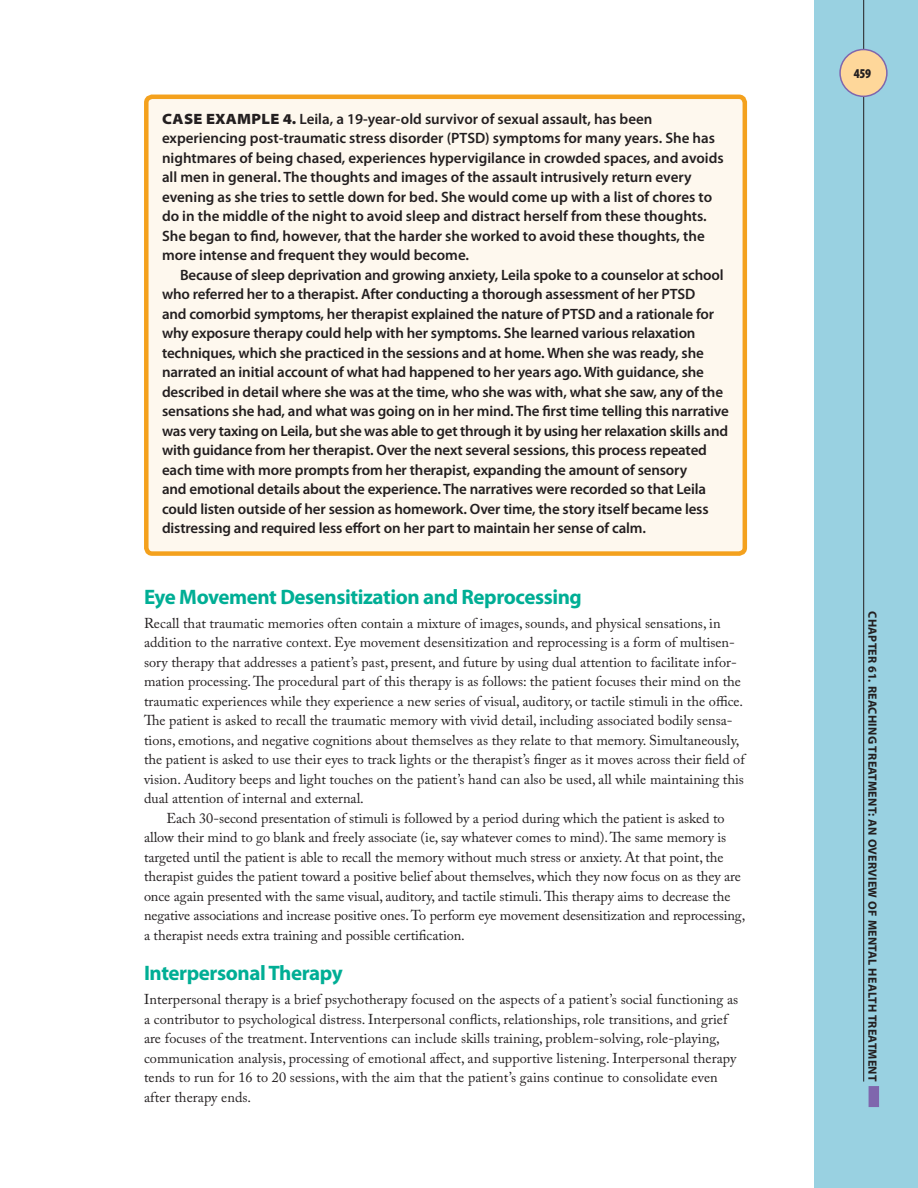
<style>
.page{position:relative;width:918px;height:1188px;background:#fff}
.page>*{position:absolute;margin:0;border:0;box-sizing:border-box;transform-origin:0 0}
.t1{font:700 21px "Myriad Pro";letter-spacing:-.02em;color:#00ae95}
.t2{font:600 15px/19.5px "Myriad Pro";letter-spacing:-.01em;color:#231f20}
.t3{font:14.25px/19.5px "Adobe Caslon Pro";color:#231f20}
.t4{font:900 condensed 13.5px "Myriad Pro";color:#231f20}
.t5{font:700 12px "Myriad Pro";letter-spacing:.02em;color:#231f20}
.s1{font-weight:900;font-stretch:semi-expanded}
</style>
<div class="page">
<div style="left:815px;top:0;width:103px;height:1188px;background:#99d1e1"></div>
<div style="left:869px;top:1086px;width:10px;height:21px;background:#7f66ad"></div>
<hr style="left:863px;top:0;width:1px;height:1082px;background:#231f20">
<div style="left:840px;top:50px;width:47px;height:46px;background:#fed79a;border-radius:50%"></div>
<div style="left:839px;top:49px;width:49px;height:48px;border:2px solid #7f66ad;border-radius:50%"></div>
<div style="left:146px;top:97px;width:599px;height:457px;background:#fef8ee;border-radius:6px"></div>
<div style="left:144px;top:95px;width:603px;height:461px;border:4px solid #f4a11d;border-radius:6px"></div>
<p class="t2" style="left:162px;top:109px;width:563px"><span class="s1">CASE EXAMPLE 4.</span> Leila, a 19-year-old survivor of sexual assault, has been experiencing post-traumatic stress disorder (PTSD) symptoms for many years. She has nightmares of being chased, experiences hypervigilance in crowded spaces, and avoids all men in general. The thoughts and images of the assault intrusively return every evening as she tries to settle down for bed. She would come up with a list of chores to do in the middle of the night to avoid sleep and distract herself from these thoughts.<br>She began to find, however, that the harder she worked to avoid these thoughts, the more intense and frequent they would become.</p>
<p class="t2" style="left:162px;top:265px;width:568px;text-indent:18px">Because of sleep deprivation and growing anxiety, Leila spoke to a counselor at school who referred her to a therapist. After conducting a thorough assessment of her PTSD<br>and comorbid symptoms, her therapist explained the nature of PTSD and a rationale for why exposure therapy could help with her symptoms. She learned various relaxation techniques, which she practiced in the sessions and at home. When she was ready, she narrated an initial account of what had happened to her years ago. With guidance, she described in detail where she was at the time, who she was with, what she saw, any of the sensations she had, and what was going on in her mind. The first time telling this narrative was very taxing on Leila, but she was able to get through it by using her relaxation skills and with guidance from her therapist. Over the next several sessions, this process repeated each time with more prompts from her therapist, expanding the amount of sensory<br>and emotional details about the experience. The narratives were recorded so that Leila could listen outside of her session as homework. Over time, the story itself became less distressing and required less effort on her part to maintain her sense of calm.</p>
<h1 class="t1" style="left:144px;top:585px;width:439px">Eye Movement Desensitization and Reprocessing</h1>
<p class="t3" style="left:144px;top:613px;width:602px">Recall that traumatic memories often contain a mixture of images, sounds, and physical sensations, in addition to the narrative context. Eye movement desensitization and reprocessing is a form of multisen&shy;sory therapy that addresses a patient’s past, present, and future by using dual attention to facilitate infor&shy;mation processing. The procedural part of this therapy is as follows: the patient focuses their mind on the traumatic experiences while they experience a new series of visual, auditory, or tactile stimuli in the office.<br>The patient is asked to recall the traumatic memory with vivid detail, including associated bodily sensa&shy;tions, emotions, and negative cognitions about themselves as they relate to that memory. Simultaneously, the patient is asked to use their eyes to track lights or the therapist’s finger as it moves across their field of vision. Auditory beeps and light touches on the patient’s hand can also be used, all while maintaining this dual attention of internal and external.</p>
<p class="t3" style="left:144px;top:808px;width:603px;text-indent:23px">Each 30-second presentation of stimuli is followed by a period during which the patient is asked to allow their mind to go blank and freely associate (ie, say whatever comes to mind). The same memory is targeted until the patient is able to recall the memory without much stress or anxiety. At that point, the therapist guides the patient toward a positive belief about themselves, which they now focus on as they are once again presented with the same visual, auditory, and tactile stimuli. This therapy aims to decrease the negative associations and increase positive ones. To perform eye movement desensitization and reprocessing, a therapist needs extra training and possible certification.</p>
<h1 class="t1" style="left:144px;top:961px;width:200px">Interpersonal Therapy</h1>
<p class="t3" style="left:144px;top:990px;width:596px">Interpersonal therapy is a brief psychotherapy focused on the aspects of a patient’s social functioning as a contributor to psychological distress. Interpersonal conflicts, relationships, role transitions, and grief are focuses of the treatment. Interventions can include skills training, problem-solving, role-playing, communication analysis, processing of emotional affect, and supportive listening. Interpersonal therapy tends to run for 16 to 20 sessions, with the aim that the patient’s gains continue to consolidate even after therapy ends.</p>
<p class="t4" style="left:854px;top:66px;width:19px">459</p>
<p class="t5" style="left:879px;top:611px;width:472px;rotate:90deg">Chapter 61. Reaching Treatment: An Overview of Mental Health Treatment</p>
</div>
